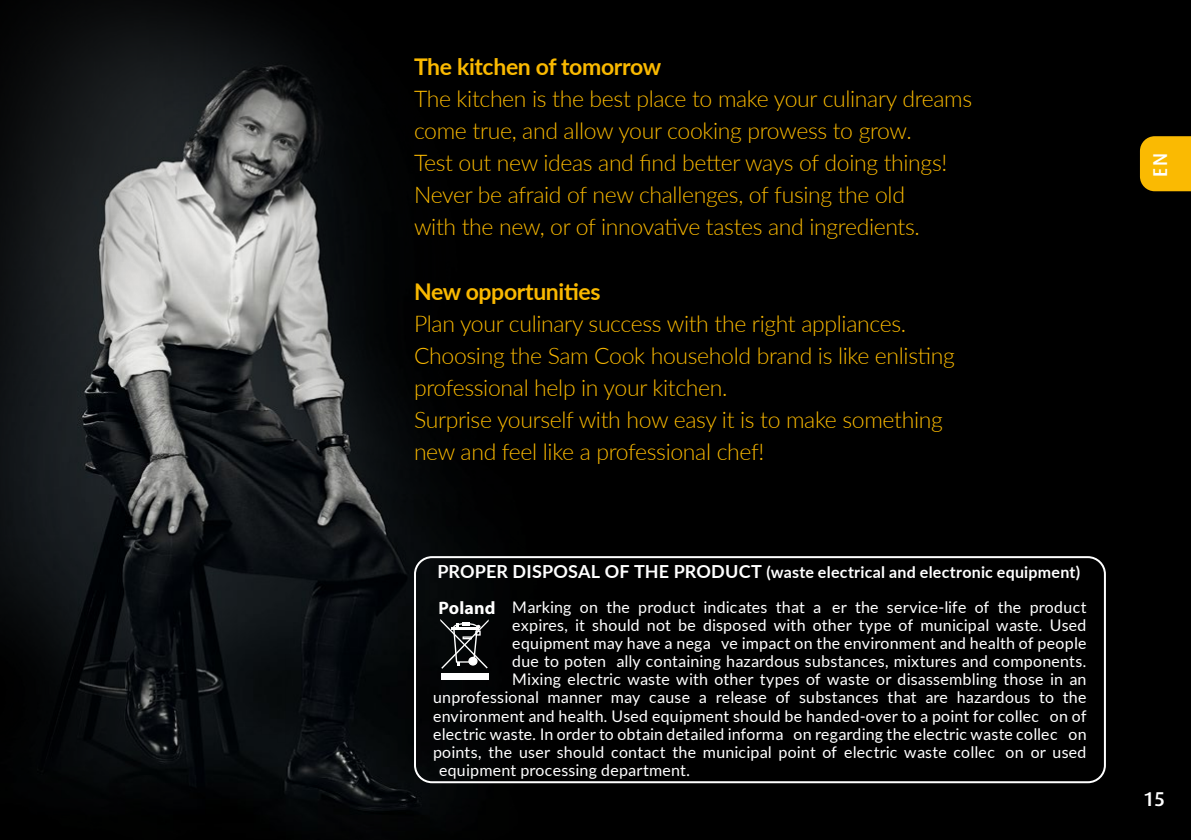
<style>
.page{position:relative;width:1191px;height:840px;background:#fff}
.page>*{position:absolute;margin:0;border:0;box-sizing:border-box;transform-origin:0 0}
.t1{font:300 23px/32px "Lato";letter-spacing:-.015em;color:#fab900}
.t2{font:700 23px "Lato";letter-spacing:-.015em;color:#fab900}
.t3{font:500 20px "Dax Pro";color:#fff}
.t4{font:16px/35px "Lato";letter-spacing:.015em;color:#fff}
.s1{font-weight:700;font-size:18px}
.s2{font-weight:700}
.s3{font-family:"Myriad Pro";font-weight:700;font-size:18px}
.s4{font-style:inherit}
</style>
<div class="page">
<div style="left:0;top:0;width:1191px;height:839px;background:#000"></div>
<div style="left:1140px;top:136px;width:51px;height:55px;background:#faba02"></div>
<img style="left:0;top:0;width:536px;height:811px">
<svg style="left:440px;top:618px;width:49px;height:50px"></svg>
<div style="left:440px;top:672px;width:48px;height:7px;background:#fff"></div>
<div style="left:414px;top:556px;width:692px;height:226px;border:2px solid #fff;border-radius:17px"></div>
<h1 class="t2" style="left:414px;top:50px;width:249px">The kitchen of tomorrow</h1>
<p class="t1" style="left:414px;top:82px;width:560px">The kitchen is the best place to make your culinary dreams come true, and allow your cooking prowess to grow.<br>Test out new ideas and find better ways of doing things!<br>Never be afraid of new challenges, of fusing the old<br>with the new, or of innovative tastes and ingredients.</p>
<h1 class="t2" style="left:414px;top:274px;width:188px">New opportunities</h1>
<p class="t1" style="left:414px;top:306px;width:542px">Plan your culinary success with the right appliances.<br>Choosing the Sam Cook household brand is like enlisting professional help in your kitchen.<br>Surprise yourself with how easy it is to make something new and feel like a professional chef!</p>
<p class="t4" style="left:437px;top:554px;width:651px"><span class="s1">PROPER DISPOSAL OF THE PRODUCT</span> <span class="s2">(waste electrical and electronic equipment)<br></span><span class="s3">Poland</span> Marking on the product indicates that a er the service<span class="s4">-</span>life of the product</p>
<p class="t4" style="left:512px;top:607px;width:576px">expires, it should not be disposed with other type of municipal waste. Used</p>
<p class="t4" style="left:512px;top:625px;width:576px">equipment may have a nega ve impact on the environment and health of people</p>
<p class="t4" style="left:512px;top:643px;width:575px">due to poten ally containing hazardous substances, mixtures and components.</p>
<p class="t4" style="left:512px;top:661px;width:576px">Mixing electric waste with other types of waste or disassembling those in an</p>
<p class="t4" style="left:433px;top:679px;width:655px">unprofessional manner may cause a release of substances that are hazardous to the</p>
<p class="t4" style="left:433px;top:697px;width:655px">environment and health. Used equipment should be handed<span class="s4">-</span>over to a point for collec on of</p>
<p class="t4" style="left:433px;top:715px;width:655px">electric waste. In order to obtain detailed informa on regarding the electric waste collec on</p>
<p class="t4" style="left:433px;top:733px;width:655px">points, the user should contact the municipal point of electric waste collec on or used</p>
<p class="t4" style="left:439px;top:751px;width:252px">equipment processing department.</p>
<p class="t3" style="left:1147px;top:177px;width:26px;rotate:-90deg">EN</p>
<p class="t3" style="left:1144px;top:785px;width:22px">15</p>
</div>
